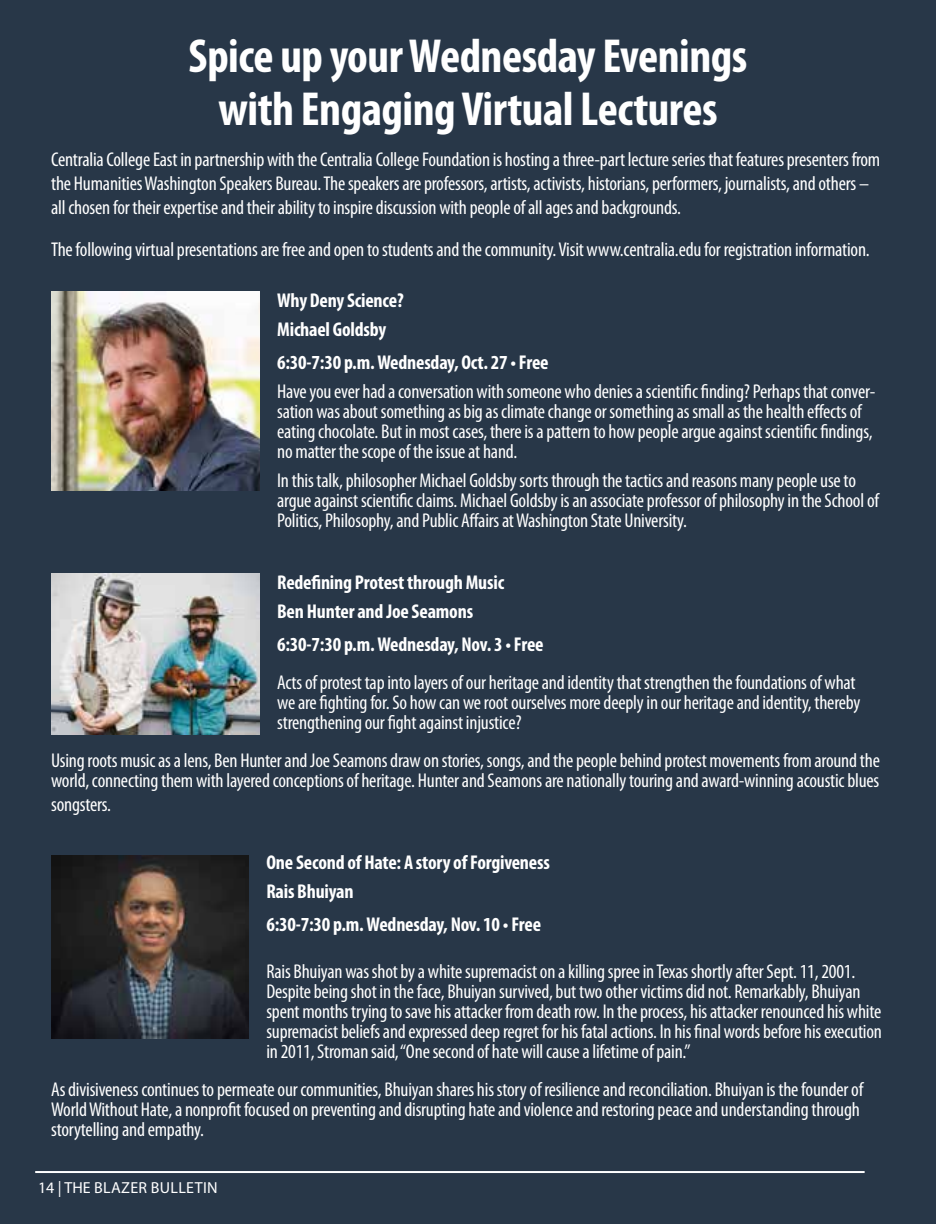
<style>
.page{position:relative;width:936px;height:1224px;background:#283748}
.page>*{position:absolute;margin:0;border:0;box-sizing:border-box;transform-origin:0 0}
.t1{font:700 condensed 48px/53px "Myriad Pro";letter-spacing:-.01em;color:#fff;text-align:center}
.t2{font:condensed 20px/20px "Myriad Pro";letter-spacing:-.01em;color:#fff}
.t3{font:700 condensed 20px/29px "Myriad Pro";letter-spacing:-.01em;color:#fff}
.t4{font:16px "Myriad Pro";letter-spacing:.02em;color:#fff}
</style>
<div class="page">
<img style="left:51px;top:855px;width:197px;height:184px">
<img style="left:51px;top:292px;width:208px;height:198px">
<img style="left:51px;top:573px;width:208px;height:161px">
<hr style="left:35px;top:1171px;width:830px;height:2px;background:#fff">
<h1 class="t1" style="left:189px;top:29px;width:560px">Spice up your Wednesday Evenings with Engaging Virtual Lectures</h1>
<p class="t2" style="left:51px;top:147px;width:831px;line-height:24px">Centralia College East in partnership with the Centralia College Foundation is hosting a three-part lecture series that features presenters from the Humanities Washington Speakers Bureau. The speakers are professors, artists, activists, historians, performers, journalists, and others – all chosen for their expertise and their ability to inspire discussion with people of all ages and backgrounds.</p>
<p class="t2" style="left:51px;top:239px;width:820px">The following virtual presentations are free and open to students and the community. Visit www.centralia.edu for registration information.</p>
<p class="t3" style="left:277px;top:285px;width:128px">Why Deny Science?<br>Michael Goldsby</p>
<p class="t3" style="left:277px;top:347px;width:273px">6:30-7:30 p.m. Wednesday, Oct. 27 • Free</p>
<p class="t2" style="left:277px;top:381px;width:600px">Have you ever had a conversation with someone who denies a scientific finding? Perhaps that conver&shy;sation was about something as big as climate change or something as small as the health effects of eating chocolate. But in most cases, there is a pattern to how people argue against scientific findings, no matter the scope of the issue at hand.</p>
<p class="t2" style="left:277px;top:470px;width:603px">In this talk, philosopher Michael Goldsby sorts through the tactics and reasons many people use to argue against scientific claims. Michael Goldsby is an associate professor of philosophy in the School of<br>Politics, Philosophy, and Public Affairs at Washington State University.</p>
<p class="t3" style="left:277px;top:567px;width:228px">Redefining Protest through Music<br>Ben Hunter and Joe Seamons</p>
<p class="t3" style="left:277px;top:629px;width:268px">6:30-7:30 p.m. Wednesday, Nov. 3 • Free</p>
<p class="t2" style="left:277px;top:672px;width:585px">Acts of protest tap into layers of our heritage and identity that strengthen the foundations of what we are fighting for. So how can we root ourselves more deeply in our heritage and identity, thereby strengthening our fight against injustice?</p>
<p class="t2" style="left:51px;top:750px;width:830px">Using roots music as a lens, Ben Hunter and Joe Seamons draw on stories, songs, and the people behind protest movements from around the world, connecting them with layered conceptions of heritage. Hunter and Seamons are nationally touring and award-winning acoustic blues</p>
<p class="t2" style="left:51px;top:794px;width:62px">songsters.</p>
<p class="t3" style="left:266px;top:847px;width:285px">One Second of Hate: A story of Forgiveness<br>Rais Bhuiyan</p>
<p class="t3" style="left:266px;top:909px;width:276px">6:30-7:30 p.m. Wednesday, Nov. 10 • Free</p>
<p class="t2" style="left:266px;top:961px;width:617px">Rais Bhuiyan was shot by a white supremacist on a killing spree in Texas shortly after Sept. 11, 2001.<br>Despite being shot in the face, Bhuiyan survived, but two other victims did not. Remarkably, Bhuiyan spent months trying to save his attacker from death row. In the process, his attacker renounced his white supremacist beliefs and expressed deep regret for his fatal actions. In his final words before his execution in 2011, Stroman said, “One second of hate will cause a lifetime of pain.”</p>
<p class="t2" style="left:51px;top:1079px;width:814px">As divisiveness continues to permeate our communities, Bhuiyan shares his story of resilience and reconciliation. Bhuiyan is the founder of<br>World Without Hate, a nonprofit focused on preventing and disrupting hate and violence and restoring peace and understanding through storytelling and empathy.</p>
<p class="t4" style="left:38px;top:1178px;width:181px">14 | THE BLAZER BULLETIN</p>
</div>
